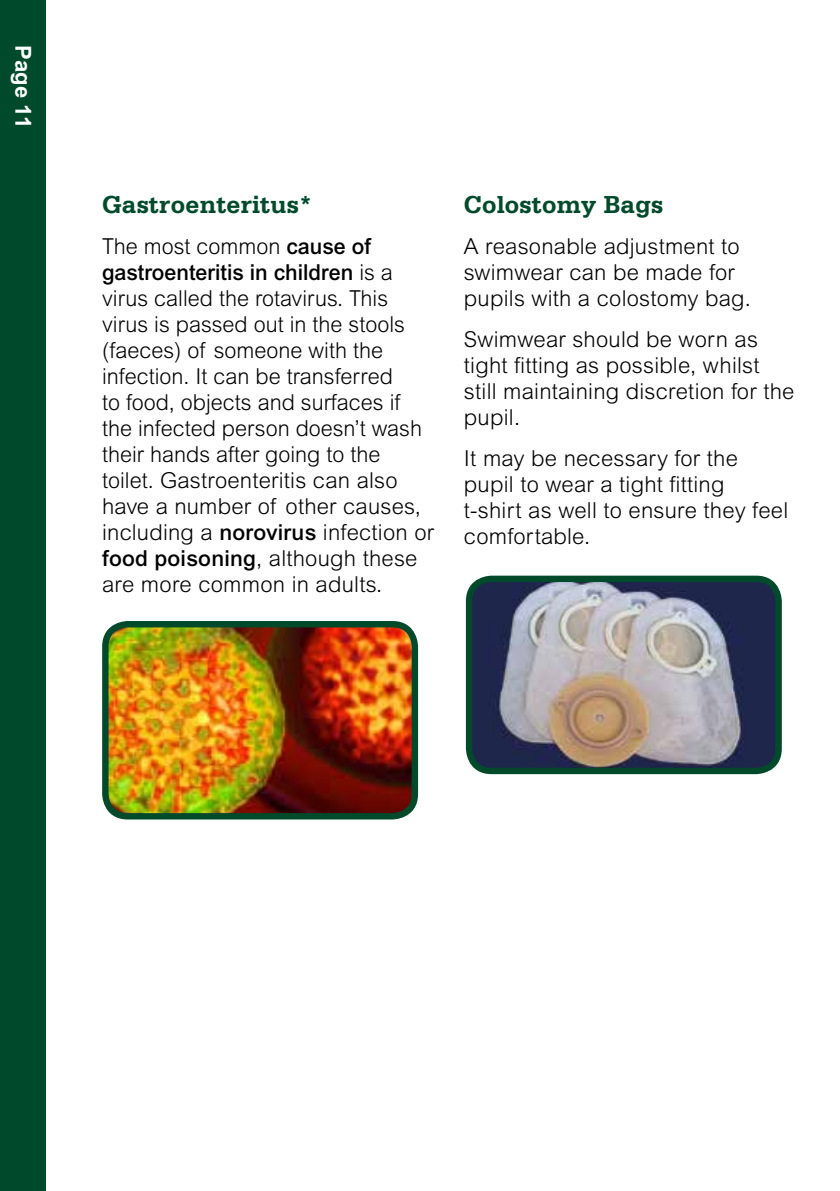
<style>
.page{position:relative;width:840px;height:1191px;background:#fff}
.page>*{position:absolute;margin:0;border:0;box-sizing:border-box;transform-origin:0 0}
.t1{font:700 26px "Serifa BT";letter-spacing:.01em;color:#004a2c}
.t2{font:300 22px/26px "Arial";letter-spacing:.01em;color:#000}
.t3{font:700 22px "Arial";color:#fff}
.s1{font-weight:500}
</style>
<div class="page">
<div style="left:0;top:0;width:45px;height:1191px;background:#004a2c"></div>
<img style="left:109px;top:628px;width:302px;height:184px">
<div style="left:102px;top:621px;width:316px;height:198px;border:6px solid #004a2c;border-radius:22px"></div>
<img style="left:472px;top:582px;width:306px;height:187px">
<div style="left:465px;top:575px;width:316px;height:199px;border:6px solid #004a2c;border-radius:22px"></div>
<p class="t3" style="left:36px;top:45px;width:84px;rotate:90deg">Page 11</p>
<p class="t1" style="left:102px;top:188px;width:211px">Gastroenteritus*</p>
<p class="t2" style="left:102px;top:233px;width:333px">The most common <span class="s1">cause of gastroenteritis in children</span> is a virus called the rotavirus. This virus is passed out in the stools (faeces) of someone with the infection. It can be transferred<br>to food, objects and surfaces if the infected person doesn’t wash their hands after going to the toilet. Gastroenteritis can also have a number of other causes, including a <span class="s1">norovirus</span> infection or <span class="s1">food poisoning</span>, although these are more common in adults.</p>
<p class="t1" style="left:463px;top:188px;width:200px">Colostomy Bags</p>
<p class="t2" style="left:463px;top:233px;width:288px">A reasonable adjustment to swimwear can be made for pupils with a colostomy bag.</p>
<p class="t2" style="left:463px;top:326px;width:332px">Swimwear should be worn as tight fitting as possible, whilst still maintaining discretion for the pupil.</p>
<p class="t2" style="left:463px;top:445px;width:325px">It may be necessary for the pupil to wear a tight fitting<br>t-shirt as well to ensure they feel comfortable.</p>
</div>
